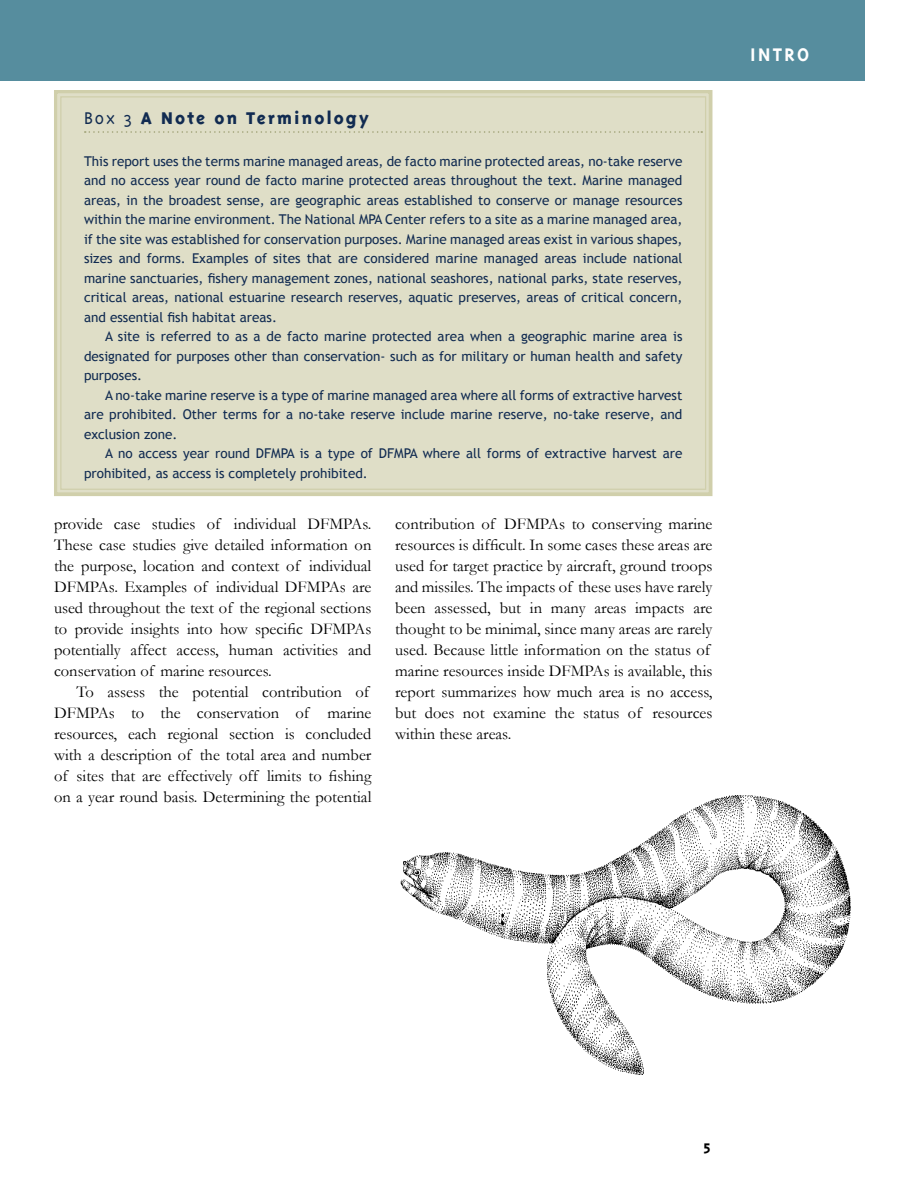
<style>
.page{position:relative;width:918px;height:1188px;background:#fff}
.page>*{position:absolute;margin:0;border:0;box-sizing:border-box;transform-origin:0 0}
.t1{font:700 21px "Triplex";letter-spacing:.11em;color:#fff}
.t2{font:800 19.5px "Triplex";letter-spacing:.1em;color:#112b51}
.t3{font:16.5px/21px "Garamond";color:#000}
.t4{font:13.5px/19.5px "Trebuchet MS";color:#112b51;text-align:justify}
.s1{font-weight:300}
</style>
<div class="page">
<div style="left:54px;top:90px;width:659px;height:406px;background:#dfdec7"></div>
<div style="left:0;top:0;width:865px;height:81px;background:#568d9e"></div>
<img style="left:400px;top:795px;width:451px;height:280px">
<h2 class="t2" style="left:84px;top:107px;width:287px"><span class="s1">Box 3</span> A Note on Terminology</h2>
<p class="t4" style="left:84px;top:151px;width:600px">This report uses the terms marine managed areas, de facto marine protected areas, no-take reserve and no access year round de facto marine protected areas throughout the text. Marine managed areas, in the broadest sense, are geographic areas established to conserve or manage resources within the marine environment. The National MPA Center refers to a site as a marine managed area, if the site was established for conservation purposes. Marine managed areas exist in various shapes, sizes and forms. Examples of sites that are considered marine managed areas include national marine sanctuaries, fishery management zones, national seashores, national parks, state reserves, critical areas, national estuarine research reserves, aquatic preserves, areas of critical concern, and essential fish habitat areas.</p>
<p class="t4" style="left:84px;top:327px;width:600px;text-indent:21px">A site is referred to as a de facto marine protected area when a geographic marine area is designated for purposes other than conservation- such as for military or human health and safety purposes.</p>
<p class="t4" style="left:84px;top:385px;width:600px;text-indent:21px">A no-take marine reserve is a type of marine managed area where all forms of extractive harvest are prohibited. Other terms for a no-take reserve include marine reserve, no-take reserve, and exclusion zone.</p>
<p class="t4" style="left:84px;top:444px;width:600px;text-indent:21px">A no access year round DFMPA is a type of DFMPA where all forms of extractive harvest are prohibited, as access is completely prohibited.</p>
<p class="t3" style="left:54px;top:514px;width:319px;text-align:justify">provide case studies of individual DFMPAs.<br>These case studies give detailed information on the purpose, location and context of individual DFMPAs. Examples of individual DFMPAs are used throughout the text of the regional sections to provide insights into how specific DFMPAs potentially affect access, human activities and conservation of marine resources.</p>
<p class="t3" style="left:54px;top:682px;width:319px;text-indent:22px">To assess the potential contribution of DFMPAs to the conservation of marine resources, each regional section is concluded with a description of the total area and number of sites that are effectively off limits to fishing on a year round basis. Determining the potential</p>
<p class="t3" style="left:395px;top:514px;width:319px">contribution of DFMPAs to conserving marine resources is difficult. In some cases these areas are used for target practice by aircraft, ground troops and missiles. The impacts of these uses have rarely been assessed, but in many areas impacts are thought to be minimal, since many areas are rarely used. Because little information on the status of marine resources inside DFMPAs is available, this report summarizes how much area is no access, but does not examine the status of resources within these areas.</p>
<h1 class="t1" style="left:750px;top:43px;width:60px">INTRO</h1>
</div>
